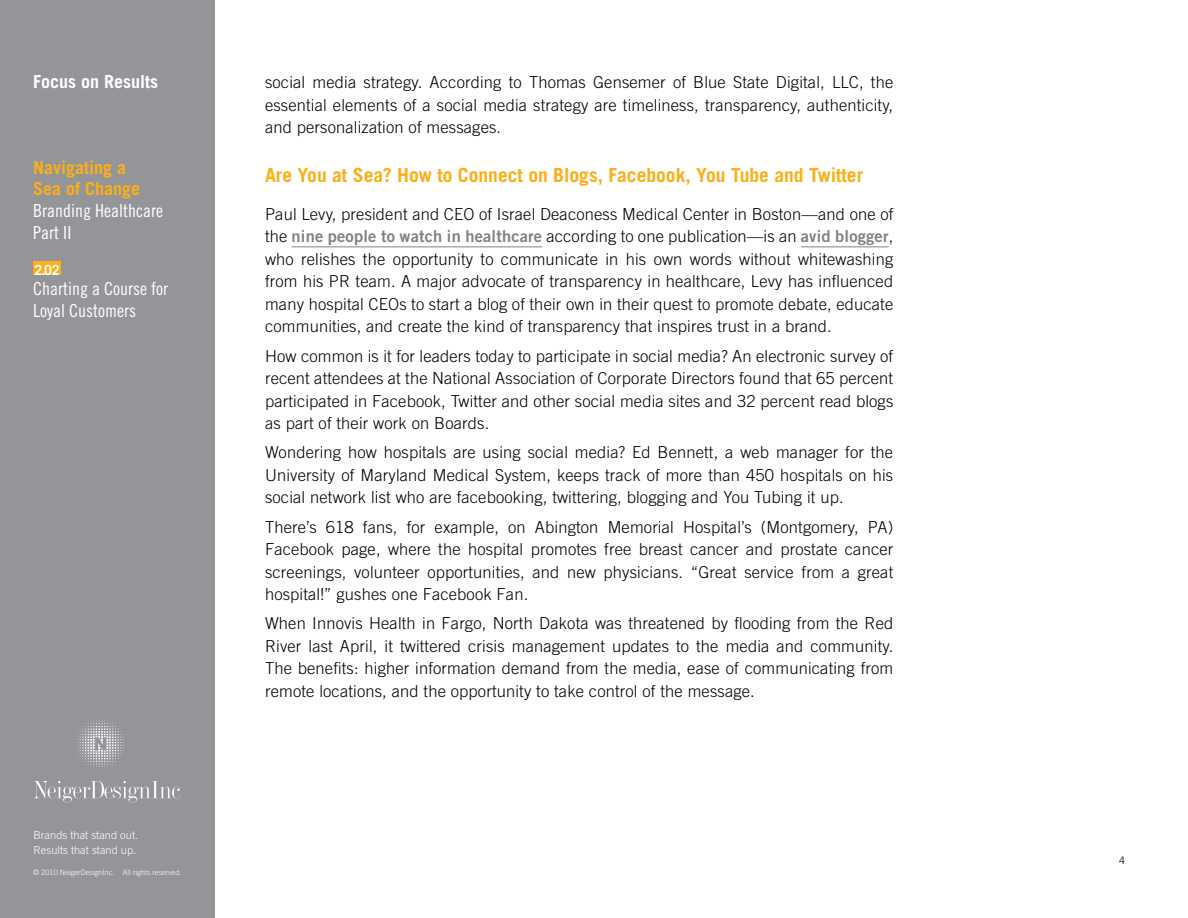
<style>
.page{position:relative;width:1188px;height:918px;background:#fff}
.page>*{position:absolute;margin:0;border:0;box-sizing:border-box;transform-origin:0 0}
.Subheads_Yellow{font:700 19.5px "Trade Gothic";color:#fcaf17}
.t1{font:18px/21.6px "Trade Gothic Cond Eighteen";color:#fff}
.t2{font:18px/21.6px "Trade Gothic LT Std Cn 18";color:#fff}
.t3{font:700 18px "Trade Gothic LT Std";color:#fff}
.Body-TradeGothic{font:300 16.5px/22.5px "Trade Gothic";letter-spacing:.01em;color:#000;text-align:justify}
.t4{font:700 14.1px "Trade Gothic LT Std";color:#fff}
.t5{font:300 11.1px/15px "Trade Gothic LT Std";color:#fff}
.t6{font:300 10.5px "Trade Gothic LT Std";color:#000}
.t7{font:300 7.5px "Trade Gothic LT Std";color:#fff}
.s1{font-family:"Trade Gothic";font-weight:700;color:#fcaf17}
.s2{font-family:"Trade Gothic Bold Two";font-weight:400;color:#808285}
</style>
<div class="page">
<hr style="left:292px;top:246px;width:250px;height:1px;background:#808285">
<hr style="left:801px;top:246px;width:88px;height:1px;background:#808285">
<div style="left:0;top:0;width:215px;height:918px;background:#939598"></div>
<img style="left:77px;top:720px;width:47px;height:47px">
<svg style="left:34px;top:781px;width:146px;height:21px"></svg>
<div style="left:33px;top:261px;width:28px;height:14px;background:#fcaf17"></div>
<p class="t3" style="left:33px;top:71px;width:126px">Focus on Results</p>
<p class="t1" style="left:33px;top:156px;width:131px"><span class="s1">Navigating a<br>Sea of Change<br></span>Branding Healthcare<br>Part II</p>
<p class="t4" style="left:35px;top:261px;width:27px">2.02</p>
<p class="t2" style="left:33px;top:278px;width:136px">Charting a Course for<br>Loyal Customers</p>
<p class="t5" style="left:34px;top:827px;width:106px">Brands that stand out.<br>Results that stand up.</p>
<p class="t7" style="left:33px;top:867px;width:150px">© 2010 NeigerDesignInc. All rights reserved.</p>
<p class="Body-TradeGothic" style="left:265px;top:71px;width:630px">social media strategy. According to Thomas Gensemer of Blue State Digital, LLC, the essential elements of a social media strategy are timeliness, transparency, authenticity, and personalization of messages.</p>
<p class="Subheads_Yellow" style="left:265px;top:163px;width:600px">Are You at Sea? How to Connect on Blogs, Facebook, You Tube and Twitter</p>
<p class="Body-TradeGothic" style="left:265px;top:203px;width:630px">Paul Levy, president and CEO of Israel Deaconess Medical Center in Boston—and one of the <span class="s2">nine people to watch in healthcare</span> according to one publication—is an <span class="s2">avid blogger</span>, who relishes the opportunity to communicate in his own words without whitewashing from his PR team. A major advocate of transparency in healthcare, Levy has influenced many hospital CEOs to start a blog of their own in their quest to promote debate, educate communities, and create the kind of transparency that inspires trust in a brand.</p>
<p class="Body-TradeGothic" style="left:265px;top:344px;width:630px">How common is it for leaders today to participate in social media? An electronic survey of recent attendees at the National Association of Corporate Directors found that 65 percent participated in Facebook, Twitter and other social media sites and 32 percent read blogs as part of their work on Boards.</p>
<p class="Body-TradeGothic" style="left:265px;top:441px;width:630px">Wondering how hospitals are using social media? Ed Bennett, a web manager for the University of Maryland Medical System, keeps track of more than 450 hospitals on his social network list who are facebooking, twittering, blogging and You Tubing it up.</p>
<p class="Body-TradeGothic" style="left:265px;top:515px;width:630px">There’s 618 fans, for example, on Abington Memorial Hospital’s (Montgomery, PA)<br>Facebook page, where the hospital promotes free breast cancer and prostate cancer screenings, volunteer opportunities, and new physicians. “Great service from a great hospital!” gushes one Facebook Fan.</p>
<p class="Body-TradeGothic" style="left:265px;top:612px;width:630px">When Innovis Health in Fargo, North Dakota was threatened by flooding from the Red River last April, it twittered crisis management updates to the media and community.<br>The benefits: higher information demand from the media, ease of communicating from remote locations, and the opportunity to take control of the message.</p>
<p class="t6" style="left:1119px;top:854px;width:7px">4</p>
</div>
